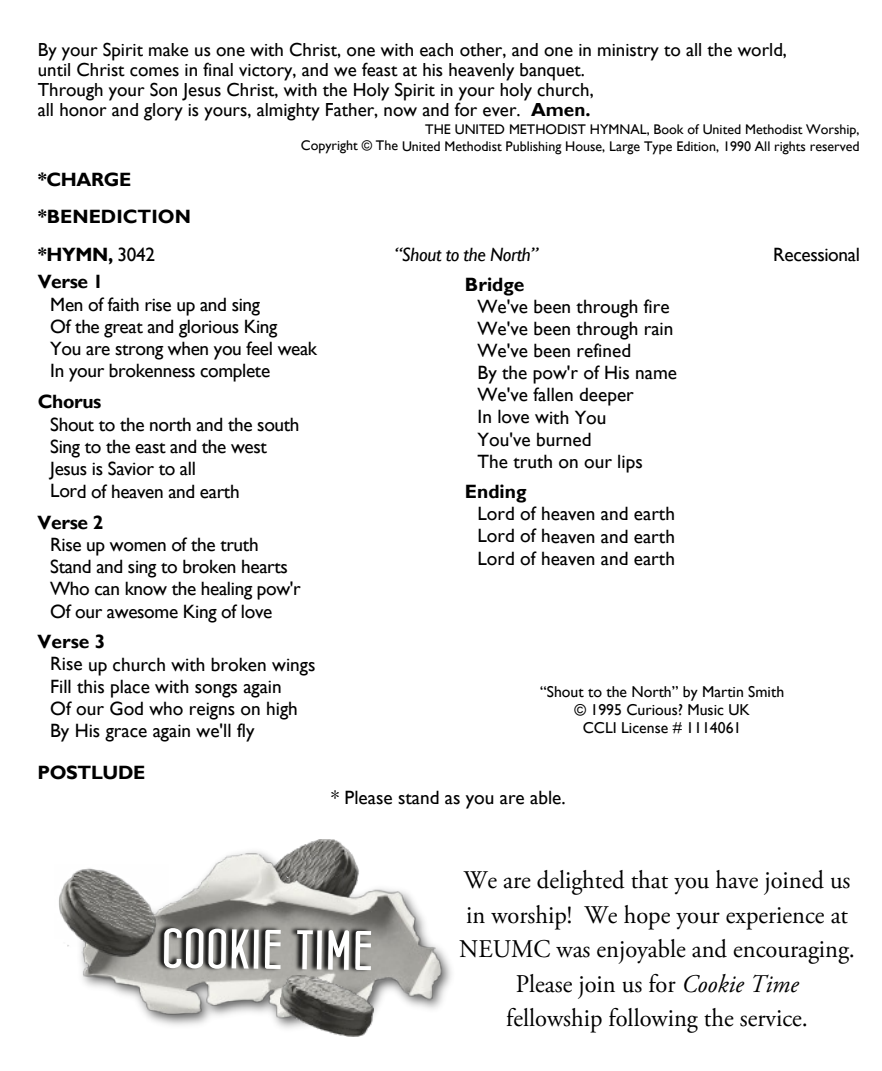
<style>
.page{position:relative;width:882px;height:1071px;background:#fff}
.page>*{position:absolute;margin:0;border:0;box-sizing:border-box;transform-origin:0 0}
.t1{font:55.65px "Concurso Italian BTN Bold";color:#fff;scale:1.1 1}
.t2{font:25.38px/34.5px "Adobe Garamond Pro";color:#000;text-align:center;scale:.96 1}
.t3{font:19.25px/22.1px "Gill Sans";color:#000}
.t4{font:19.25px/22.2px "Gill Sans";letter-spacing:-.02em;color:#000}
.t5{font:700 19.25px/37.6px "Gill Sans";letter-spacing:-.015em;color:#000}
.t6{font:italic 19.25px "Gill Sans";letter-spacing:-.02em;color:#000}
.t7{font:18.9px/20.1px "Gill Sans";color:#000}
.t8{font:15.75px/18.2px "Gill Sans";color:#000;text-align:center}
.t9{font:14px/16.6px "Gill Sans";color:#000;text-align:right}
.s1{font-weight:700}
.s2{font-weight:400}
.s3{font-style:italic}
</style>
<div class="page">
<img style="left:81px;top:841px;width:371px;height:186px">
<img style="left:281px;top:989px;width:92px;height:48px">
<img style="left:153px;top:907px;width:249px;height:82px">
<img style="left:58px;top:864px;width:110px;height:98px">
<p class="t7" style="left:38px;top:41px;width:751px">By your Spirit make us one with Christ, one with each other, and one in ministry to all the world, until Christ comes in final victory, and we feast at his heavenly banquet.<br>Through your Son Jesus Christ, with the Holy Spirit in your holy church,<br>all honor and glory is yours, almighty Father, now and for ever. <span class="s1">Amen.</span></p>
<p class="t9" style="left:301px;top:122px;width:560px">THE UNITED METHODIST HYMNAL, Book of United Methodist Worship,<br>Copyright © The United Methodist Publishing House, Large Type Edition, 1990 All rights reserved</p>
<p class="t5" style="left:38px;top:162px;width:155px">*CHARGE *BENEDICTION *HYMN, <span class="s2">3042</span></p>
<p class="t6" style="left:394px;top:248px;width:145px">“Shout to the North”</p>
<p class="t4" style="left:773px;top:246px;width:88px">Recessional</p>
<p class="t5" style="left:38px;top:265px;width:67px">Verse 1</p>
<p class="t4" style="left:50px;top:295px;width:268px">Men of faith rise up and sing<br>Of the great and glorious King<br>You are strong when you feel weak<br>In your brokenness complete</p>
<p class="t5" style="left:38px;top:385px;width:65px">Chorus</p>
<p class="t4" style="left:50px;top:415px;width:251px">Shout to the north and the south<br>Sing to the east and the west<br>Jesus is Savior to all<br>Lord of heaven and earth</p>
<p class="t5" style="left:38px;top:505px;width:67px">Verse 2</p>
<p class="t4" style="left:50px;top:535px;width:252px">Rise up women of the truth<br>Stand and sing to broken hearts<br>Who can know the healing pow'r<br>Of our awesome King of love</p>
<p class="t5" style="left:38px;top:625px;width:69px">Verse 3</p>
<p class="t3" style="left:50px;top:655px;width:267px">Rise up church with broken wings<br>Fill this place with songs again<br>Of our God who reigns on high<br>By His grace again we'll fly</p>
<p class="t5" style="left:38px;top:755px;width:109px">POSTLUDE</p>
<p class="t5" style="left:465px;top:268px;width:61px">Bridge</p>
<p class="t3" style="left:478px;top:298px;width:201px">We've been through fire<br>We've been through rain<br>We've been refined<br>By the pow'r of His name<br>We've fallen deeper<br>In love with You<br>You've burned<br>The truth on our lips</p>
<p class="t5" style="left:465px;top:475px;width:63px">Ending</p>
<p class="t3" style="left:478px;top:505px;width:199px;text-align:justify">Lord of heaven and earth Lord of heaven and earth Lord of heaven and earth</p>
<p class="t8" style="left:540px;top:684px;width:246px">“Shout to the North” by Martin Smith © 1995 Curious? Music UK<br>CCLI License # 1114061</p>
<p class="t3" style="left:331px;top:789px;width:236px">* Please stand as you are able.</p>
<h1 class="t1" style="left:163px;top:921px;width:193px;rotate:1deg">COOKIE TIME</h1>
<h2 class="t2" style="left:459px;top:865px;width:414px">We are delighted that you have joined us in worship! We hope your experience at NEUMC was enjoyable and encouraging.<br>Please join us for <span class="s3">Cookie Time<br></span>fellowship following the service.</h2>
</div>
